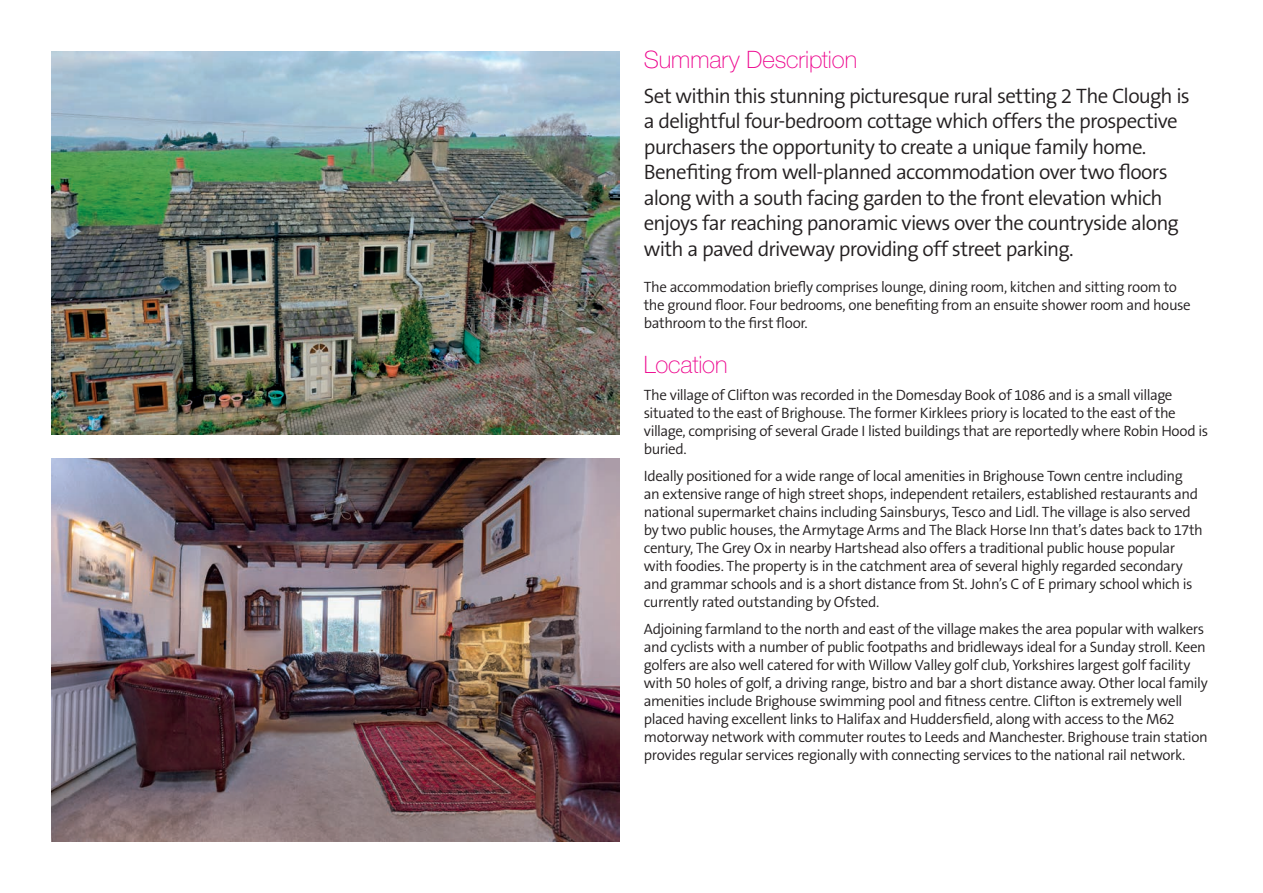
<style>
.page{position:relative;width:1263px;height:893px;background:#fff}
.page>*{position:absolute;margin:0;border:0;box-sizing:border-box;transform-origin:0 0}
.t1{font:100 24px "Helvetica Neue LT Std";letter-spacing:-.005em;color:#ed028c}
.t2{font:300 21px/25.5px "The Sans B4";letter-spacing:-.035em;color:#231f20}
.t3{font:300 15px/18px "The Sans B4";letter-spacing:-.025em;color:#231f20}
</style>
<div class="page">
<img style="left:51px;top:459px;width:568px;height:383px">
<hr style="left:1262px;top:0;width:1px;height:893px;background:#b7c0c7">
<img style="left:51px;top:51px;width:568px;height:383px">
<h1 class="t1" style="left:644px;top:46px;width:215px">Summary Description</h1>
<p class="t2" style="left:644px;top:83px;width:547px">Set within this stunning picturesque rural setting 2 The Clough is a delightful four-bedroom cottage which offers the prospective purchasers the opportunity to create a unique family home.<br>Benefiting from well-planned accommodation over two floors along with a south facing garden to the front elevation which enjoys far reaching panoramic views over the countryside along with a paved driveway providing off street parking.</p>
<p class="t3" style="left:644px;top:278px;width:548px">The accommodation briefly comprises lounge, dining room, kitchen and sitting room to the ground floor. Four bedrooms, one benefiting from an ensuite shower room and house bathroom to the first floor.</p>
<h1 class="t1" style="left:644px;top:350px;width:85px">Location</h1>
<p class="t3" style="left:644px;top:386px;width:566px">The village of Clifton was recorded in the Domesday Book of 1086 and is a small village situated to the east of Brighouse. The former Kirklees priory is located to the east of the village, comprising of several Grade I listed buildings that are reportedly where Robin Hood is buried.</p>
<p class="t3" style="left:644px;top:467px;width:560px">Ideally positioned for a wide range of local amenities in Brighouse Town centre including<br>an extensive range of high street shops, independent retailers, established restaurants and national supermarket chains including Sainsburys, Tesco and Lidl. The village is also served by two public houses, the Armytage Arms and The Black Horse Inn that’s dates back to 17th century, The Grey Ox in nearby Hartshead also offers a traditional public house popular with foodies. The property is in the catchment area of several highly regarded secondary and grammar schools and is a short distance from St. John’s C of E primary school which is currently rated outstanding by Ofsted.</p>
<p class="t3" style="left:644px;top:620px;width:565px">Adjoining farmland to the north and east of the village makes the area popular with walkers and cyclists with a number of public footpaths and bridleways ideal for a Sunday stroll. Keen golfers are also well catered for with Willow Valley golf club, Yorkshires largest golf facility with 50 holes of golf, a driving range, bistro and bar a short distance away. Other local family amenities include Brighouse swimming pool and fitness centre. Clifton is extremely well placed having excellent links to Halifax and Huddersfield, along with access to the M62 motorway network with commuter routes to Leeds and Manchester. Brighouse train station provides regular services regionally with connecting services to the national rail network.</p>
</div>
